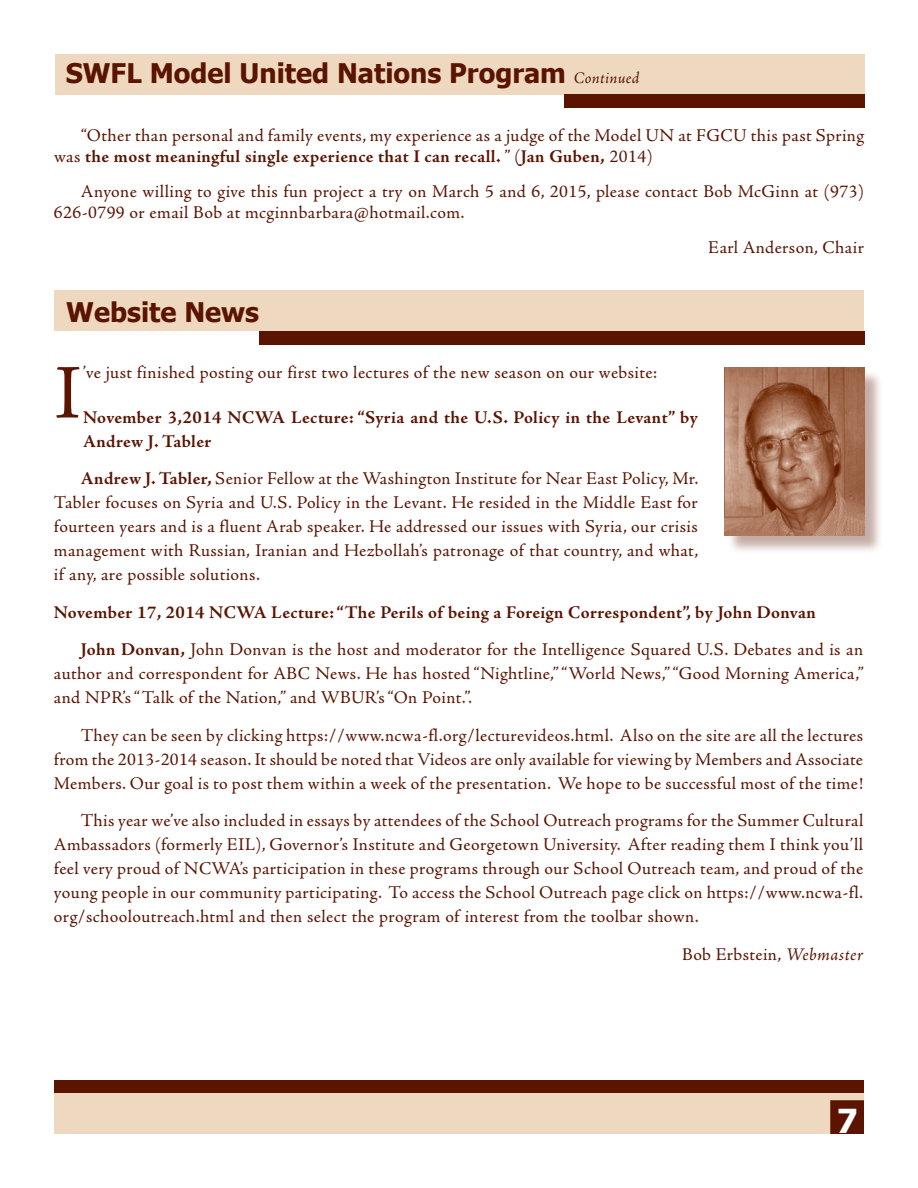
<style>
.page{position:relative;width:918px;height:1188px;background:#fff}
.page>*{position:absolute;margin:0;border:0;box-sizing:border-box;transform-origin:0 0}
.t1{font:77.7px "Adobe Jenson Pro";color:#5a1400}
.t2{font:700 33px "Tahoma";color:#fff}
.t3{font:700 27px "Tahoma";color:#5a1400}
.t4{font:18px/24px "Adobe Jenson Pro";letter-spacing:.02em;color:#5a1400}
.t5{font:700 18px/24px "Adobe Jenson Pro";letter-spacing:.02em;color:#5a1400}
.s1{font-family:"Adobe Jenson Pro";font-weight:400;font-style:italic;font-size:16.5px}
.s2{font-weight:700}
.s3{font-weight:400}
.s4{font-style:italic}
</style>
<div class="page">
<div style="left:54px;top:1080px;width:810px;height:14px;background:#5a1400"></div>
<div style="left:54px;top:1094px;width:810px;height:40px;background:#eed9c0"></div>
<div style="left:830px;top:1100px;width:34px;height:34px;background:#5a1400;border:2px solid #5a1400"></div>
<div style="left:55px;top:54px;width:810px;height:40px;background:#eed9c0"></div>
<div style="left:564px;top:94px;width:301px;height:14px;background:#5a1400"></div>
<div style="left:54px;top:291px;width:810px;height:40px;background:#eed9c0"></div>
<div style="left:259px;top:331px;width:605px;height:14px;background:#5a1400"></div>
<div style="left:727px;top:369px;width:157px;height:185px;background:#5a1400;opacity:.35"></div>
<img style="left:725px;top:367px;width:140px;height:168px">
<h3 class="t3" style="left:66px;top:54px;width:575px">SWFL Model United Nations Program <span class="s1">Continued</span></h3>
<p class="t4" style="left:54px;top:126px;width:812px;line-height:21px;text-indent:27px">“Other than personal and family events, my experience as a judge of the Model UN at FGCU this past Spring was <span class="s2">the most meaningful single experience that I can recall.</span> ” (<span class="s2">Jan Guben,</span> 2014)</p>
<p class="t4" style="left:54px;top:181px;width:812px;line-height:21px;text-indent:27px">Anyone willing to give this fun project a try on March 5 and 6, 2015, please contact Bob McGinn at (973)<br>626-0799 or email Bob at mcginnbarbara@hotmail.com.</p>
<p class="t4" style="left:708px;top:235px;width:157px">Earl Anderson, Chair</p>
<h3 class="t3" style="left:66px;top:293px;width:194px">Website News</h3>
<h1 class="t1" style="left:54px;top:349px;width:29px">I</h1>
<p class="t4" style="left:83px;top:361px;width:576px">’ve just finished posting our first two lectures of the new season on our website:</p>
<p class="t5" style="left:83px;top:405px;width:616px">November 3,2014 NCWA Lecture: “Syria and the U.S. Policy in the Levant” by<br>Andrew J. Tabler</p>
<p class="t4" style="left:54px;top:467px;width:646px;text-align:justify;text-indent:27px"><span class="s2">Andrew J. Tabler,</span> Senior Fellow at the Washington Institute for Near East Policy, Mr.<br>Tabler focuses on Syria and U.S. Policy in the Levant. He resided in the Middle East for fourteen years and is a fluent Arab speaker. He addressed our issues with Syria, our crisis management with Russian, Iranian and Hezbollah’s patronage of that country, and what, if any, are possible solutions.</p>
<p class="t5" style="left:81px;top:594px;width:784px;line-height:37.5px;text-indent:-27px">November 17, 2014 NCWA Lecture: “The Perils of being a Foreign Correspondent”, by John Donvan<br>John Donvan, <span class="s3">John Donvan is the host and moderator for the Intelligence Squared U.S. Debates and is an</span></p>
<p class="t4" style="left:54px;top:662px;width:811px">author and correspondent for ABC News. He has hosted “Nightline,” “World News,” “Good Morning America,” and NPR’s “Talk of the Nation,” and WBUR’s “On Point.”.</p>
<p class="t4" style="left:54px;top:723px;width:811px;text-align:justify;text-indent:27px">They can be seen by clicking https://www.ncwa-fl.org/lecturevideos.html. Also on the site are all the lectures from the 2013-2014 season. It should be noted that Videos are only available for viewing by Members and Associate Members. Our goal is to post them within a week of the presentation. We hope to be successful most of the time!</p>
<p class="t4" style="left:54px;top:809px;width:811px;text-align:justify;text-indent:27px">This year we’ve also included in essays by attendees of the School Outreach programs for the Summer Cultural Ambassadors (formerly EIL), Governor’s Institute and Georgetown University. After reading them I think you’ll feel very proud of NCWA’s participation in these programs through our School Outreach team, and proud of the young people in our community participating. To access the School Outreach page click on https://www.ncwa-fl. org/schooloutreach.html and then select the program of interest from the toolbar shown.</p>
<p class="t4" style="left:682px;top:942px;width:183px">Bob Erbstein, <span class="s4">Webmaster</span></p>
<h2 class="t2" style="left:837px;top:1098px;width:23px">7</h2>
</div>
